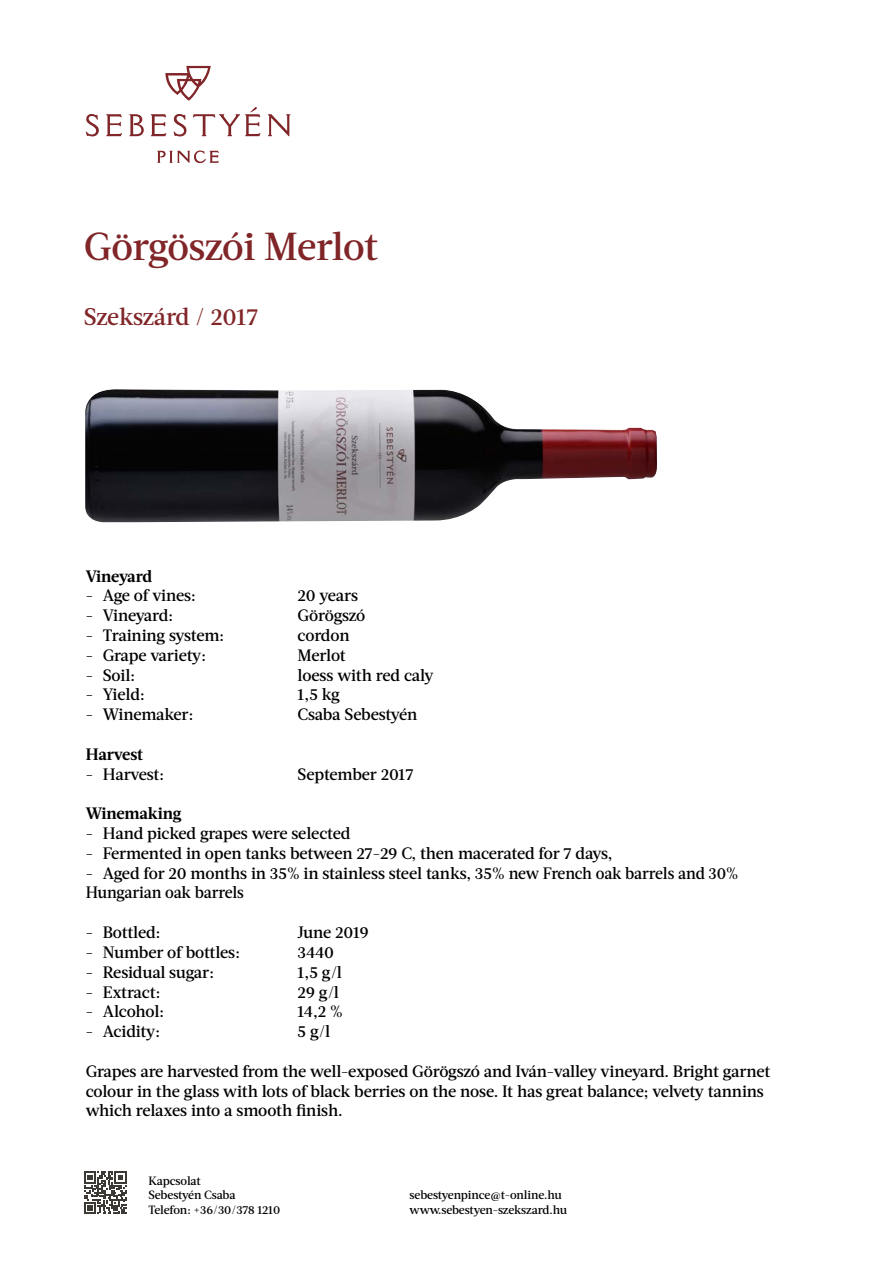
<style>
.page{position:relative;width:893px;height:1263px;background:#fff}
.page>*{position:absolute;margin:0;border:0;box-sizing:border-box;transform-origin:0 0}
.t1{font:500 39px "Acta";letter-spacing:-.015em;color:#802528}
.t2{font:500 24px "Acta";letter-spacing:-.015em;color:#802528}
.t3{font:500 16.5px/19.8px "Acta";letter-spacing:-.015em;color:#000}
.t4{font:700 16.5px "Acta";letter-spacing:-.015em;color:#000}
.t5{font:500 12px/14.4px "Acta";letter-spacing:-.015em;color:#000}
</style>
<div class="page">
<svg style="left:84px;top:1171px;width:42px;height:43px"></svg>
<svg style="left:86px;top:107px;width:204px;height:29px"></svg>
<svg style="left:165px;top:66px;width:46px;height:35px"></svg>
<svg style="left:157px;top:150px;width:62px;height:13px"></svg>
<img style="left:85px;top:389px;width:572px;height:133px">
<h1 class="t1" style="left:84px;top:223px;width:296px">Görgöszói Merlot</h1>
<h2 class="t2" style="left:84px;top:302px;width:176px">Szekszárd / 2017</h2>
<p class="t4" style="left:86px;top:566px;width:68px">Vineyard</p>
<p class="t3" style="left:86px;top:586px;width:112px">- Age of vines:</p>
<p class="t3" style="left:86px;top:606px;width:89px">- Vineyard:</p>
<p class="t3" style="left:86px;top:625px;width:140px">- Training system:</p>
<p class="t3" style="left:86px;top:645px;width:122px">- Grape variety:</p>
<p class="t3" style="left:86px;top:665px;width:51px">- Soil:</p>
<p class="t3" style="left:86px;top:685px;width:60px">- Yield:</p>
<p class="t3" style="left:86px;top:705px;width:109px">- Winemaker:</p>
<p class="t4" style="left:86px;top:744px;width:59px">Harvest</p>
<p class="t3" style="left:86px;top:764px;width:80px">- Harvest:</p>
<p class="t4" style="left:86px;top:804px;width:97px">Winemaking</p>
<p class="t3" style="left:86px;top:823px;width:266px">- Hand picked grapes were selected</p>
<p class="t3" style="left:86px;top:843px;width:528px">- Fermented in open tanks between 27-29 C, then macerated for 7 days,</p>
<p class="t3" style="left:86px;top:863px;width:654px">- Aged for 20 months in 35% in stainless steel tanks, 35% new French oak barrels and 30%<br>Hungarian oak barrels</p>
<p class="t3" style="left:86px;top:922px;width:76px">- Bottled:</p>
<p class="t3" style="left:86px;top:942px;width:156px">- Number of bottles:</p>
<p class="t3" style="left:86px;top:962px;width:130px">- Residual sugar:</p>
<p class="t3" style="left:86px;top:982px;width:76px">- Extract:</p>
<p class="t3" style="left:86px;top:1002px;width:80px">- Alcohol:</p>
<p class="t3" style="left:86px;top:1021px;width:76px">- Acidity:</p>
<p class="t3" style="left:86px;top:1061px;width:686px">Grapes are harvested from the well-exposed Görögszó and Iván-valley vineyard. Bright garnet colour in the glass with lots of black berries on the nose. It has great balance; velvety tannins which relaxes into a smooth finish.</p>
<p class="t3" style="left:298px;top:586px;width:137px">20 years<br>Görögszó<br>cordon<br>Merlot<br>loess with red caly<br>1,5 kg<br>Csaba Sebestyén</p>
<p class="t3" style="left:298px;top:764px;width:117px">September 2017</p>
<p class="t3" style="left:298px;top:922px;width:73px">June 2019<br>3440<br>1,5 g/l<br>29 g/l<br>14,2 %<br>5 g/l</p>
<p class="t5" style="left:148px;top:1173px;width:133px">Kapcsolat<br>Sebestyén Csaba<br>Telefon: +36/30/378 1210</p>
<p class="t5" style="left:410px;top:1188px;width:159px">sebestyenpince@t-online.hu www.sebestyen-szekszard.hu</p>
</div>
